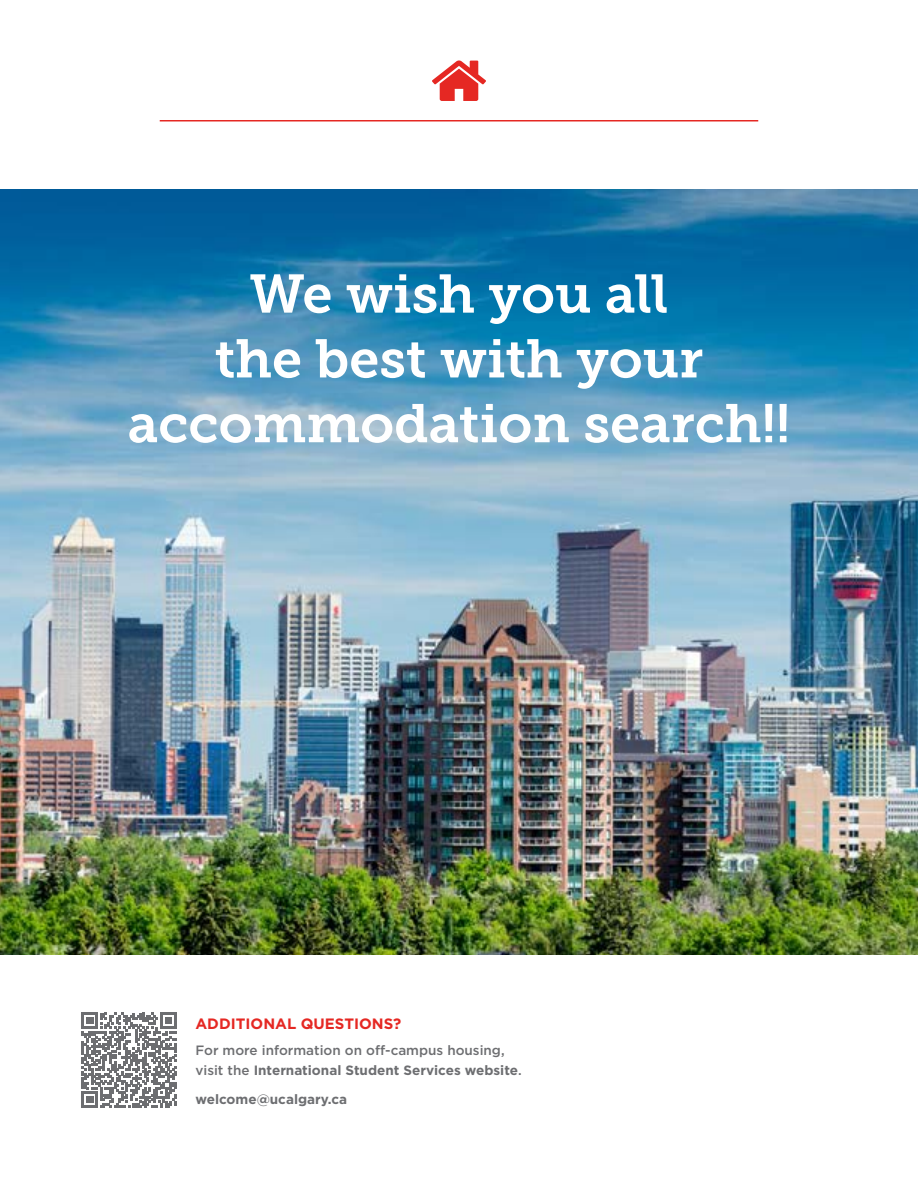
<style>
.page{position:relative;width:918px;height:1188px;background:#fff}
.page>*{position:absolute;margin:0;border:0;box-sizing:border-box;transform-origin:0 0}
.t1{font:54px/64.8px "Museo Slab 700";color:#fff;text-align:center}
.t2{font:700 15px "Gotham";color:#e52823}
.t3{font:500 13.5px/19.5px "Gotham";color:#6d6e71}
.t4{font:700 13.5px "Gotham";color:#6d6e71}
.s1{font-weight:700}
</style>
<div class="page">
<img style="left:0;top:189px;width:918px;height:766px">
<hr style="left:160px;top:120px;width:598px;height:2px;background:#e52823">
<svg style="left:432px;top:60px;width:54px;height:41px"></svg>
<svg style="left:82px;top:1013px;width:95px;height:95px"></svg>
<h1 class="t1" style="left:128px;top:262px;width:664px">We wish you all<br>the best with your accommodation search!!</h1>
<p class="t2" style="left:195px;top:1014px;width:207px">ADDITIONAL QUESTIONS?</p>
<p class="t3" style="left:195px;top:1040px;width:328px">For more information on off-campus housing, visit the <span class="s1">International Student Services website</span>.</p>
<p class="t4" style="left:195px;top:1090px;width:153px">welcome@ucalgary.ca</p>
</div>
